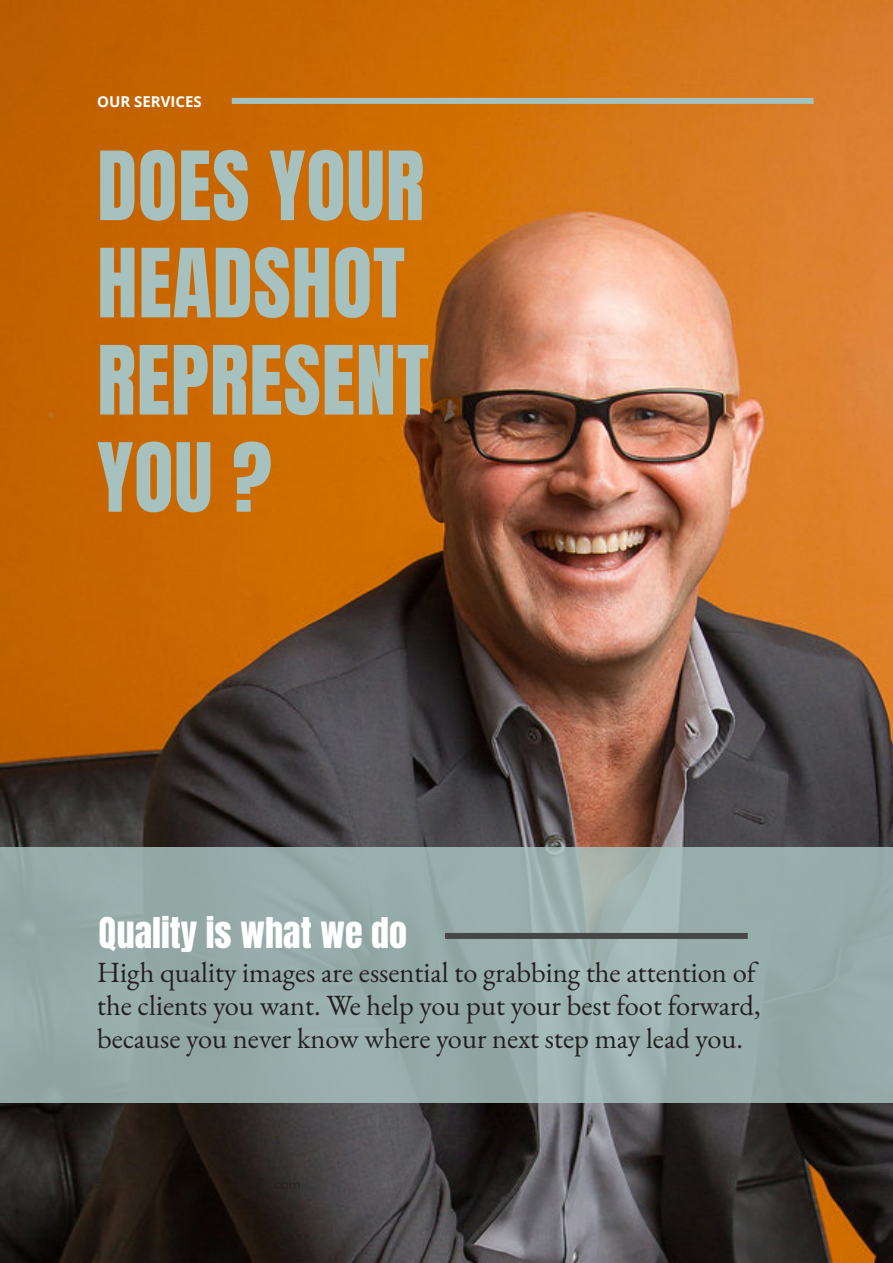
<style>
.page{position:relative;width:893px;height:1263px;background:#fff}
.page>*{position:absolute;margin:0;border:0;box-sizing:border-box;transform-origin:0 0}
.Page_Header_-_Blue{font:81px/97.2px "Anton";letter-spacing:.01em;color:#a7c1be}
.Page_Section_Title{font:36px "Anton";color:#fff}
.Page_Header_Subtext{font:28.5px/33px "EB Garamond";color:#231f20}
.Page_Section_Title-2{font:700 15px "Open Sans";color:#fff}
</style>
<div class="page">
<img style="left:0;top:0;width:893px;height:1263px">
<svg style="left:0;top:847px;width:893px;height:255px;fill:#97acaa"></svg>
<div style="left:232px;top:98px;width:582px;height:6px;background:#a7c1be"></div>
<div style="left:445px;top:933px;width:303px;height:6px;background:#464646"></div>
<p class="Page_Section_Title-2" style="left:97px;top:91px;width:106px">OUR SERVICES</p>
<p class="Page_Header_-_Blue" style="left:97px;top:144px;width:333px">DOES YOUR<br>HEADSHOT<br>REPRESENT</p>
<p class="Page_Header_-_Blue" style="left:97px;top:435px;width:176px">YOU ?</p>
<p class="Page_Section_Title" style="left:99px;top:914px;width:309px">Quality is what we do</p>
<p class="Page_Header_Subtext" style="left:97px;top:956px;width:665px">High quality images are essential to grabbing the attention of the clients you want. We help you put your best foot forward, because you never know where your next step may lead you.</p>
</div>
